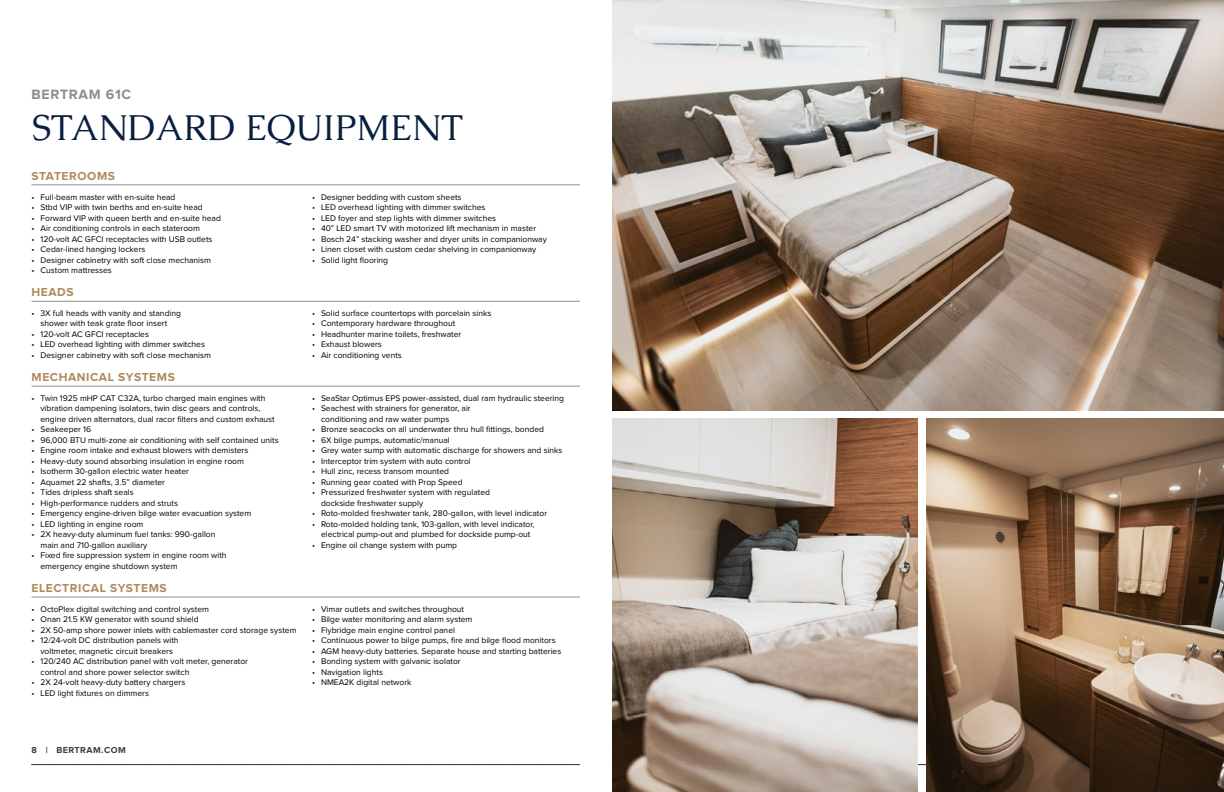
<style>
.page{position:relative;width:1224px;height:792px;background:#fff}
.page>*{position:absolute;margin:0;border:0;box-sizing:border-box;transform-origin:0 0}
.t1{font:36px "Caudex";color:#091f40}
.t2{font:700 14px "Proxima Nova";letter-spacing:.05em;color:#8b8e90}
.t3{font:700 12px "Proxima Nova";letter-spacing:.05em;color:#b2895e}
.t4{font:700 9px "Proxima Nova";letter-spacing:.05em;color:#383f49}
.t5{font:8.5px/10.5px "Proxima Nova";color:#000}
</style>
<div class="page">
<svg style="left:32px;top:764px;width:894px;height:1px"></svg>
<img style="left:926px;top:418px;width:298px;height:374px">
<img style="left:612px;top:418px;width:306px;height:374px">
<img style="left:612px;top:0;width:612px;height:410px">
<hr style="left:32px;top:185px;width:548px;height:1px;background:#8b8e90">
<hr style="left:32px;top:301px;width:548px;height:1px;background:#8b8e90">
<hr style="left:32px;top:386px;width:548px;height:1px;background:#8b8e90">
<hr style="left:32px;top:597px;width:548px;height:1px;background:#8b8e90">
<div style="left:581px;top:0;width:31px;height:792px;background:#fff"></div>
<h2 class="t2" style="left:32px;top:86px;width:101px">BERTRAM 61C</h2>
<h1 class="t1" style="left:32px;top:104px;width:433px">STANDARD EQUIPMENT</h1>
<h3 class="t3" style="left:32px;top:169px;width:85px">STATEROOMS</h3>
<p class="t5" style="left:32px;top:192px;width:146px">• Full-beam master with en-suite head</p>
<p class="t5" style="left:32px;top:202px;width:173px">• Stbd VIP with twin berths and en-suite head</p>
<p class="t5" style="left:32px;top:213px;width:191px">• Forward VIP with queen berth and en-suite head</p>
<p class="t5" style="left:32px;top:223px;width:170px">• Air conditioning controls in each stateroom</p>
<p class="t5" style="left:32px;top:234px;width:182px">• 120-volt AC GFCI receptacles with USB outlets</p>
<p class="t5" style="left:32px;top:244px;width:115px">• Cedar-lined hanging lockers</p>
<p class="t5" style="left:32px;top:255px;width:181px">• Designer cabinetry with soft close mechanism</p>
<p class="t5" style="left:32px;top:265px;width:82px">• Custom mattresses</p>
<h3 class="t3" style="left:32px;top:286px;width:44px">HEADS</h3>
<p class="t5" style="left:32px;top:308px;width:151px;text-align:center">• 3X full heads with vanity and standing shower with teak grate floor insert</p>
<p class="t5" style="left:32px;top:329px;width:119px">• 120-volt AC GFCI receptacles</p>
<p class="t5" style="left:32px;top:340px;width:175px">• LED overhead lighting with dimmer switches</p>
<p class="t5" style="left:32px;top:350px;width:181px">• Designer cabinetry with soft close mechanism</p>
<h3 class="t3" style="left:32px;top:371px;width:145px">MECHANICAL SYSTEMS</h3>
<p class="t5" style="left:41px;top:393px;width:236px;text-indent:-9px">• Twin 1925 mHP CAT C32A, turbo charged main engines with vibration dampening isolators, twin disc gears and controls, engine driven alternators, dual racor filters and custom exhaust</p>
<p class="t5" style="left:32px;top:425px;width:61px">• Seakeeper 16</p>
<p class="t5" style="left:32px;top:435px;width:249px">• 96,000 BTU multi-zone air conditioning with self contained units</p>
<p class="t5" style="left:32px;top:445px;width:218px">• Engine room intake and exhaust blowers with demisters</p>
<p class="t5" style="left:32px;top:456px;width:214px">• Heavy-duty sound absorbing insulation in engine room</p>
<p class="t5" style="left:32px;top:466px;width:159px">• Isotherm 30-gallon electric water heater</p>
<p class="t5" style="left:32px;top:477px;width:135px">• Aquamet 22 shafts, 3.5” diameter</p>
<p class="t5" style="left:32px;top:487px;width:104px">• Tides dripless shaft seals</p>
<p class="t5" style="left:32px;top:498px;width:148px">• High-performance rudders and struts</p>
<p class="t5" style="left:32px;top:508px;width:221px">• Emergency engine-driven bilge water evacuation system</p>
<p class="t5" style="left:32px;top:519px;width:113px">• LED lighting in engine room</p>
<p class="t5" style="left:41px;top:529px;width:176px;text-indent:-9px">• 2X heavy-duty aluminum fuel tanks: 990-gallon main and 710-gallon auxiliary</p>
<p class="t5" style="left:41px;top:550px;width:188px;text-indent:-9px">• Fixed fire suppression system in engine room with emergency engine shutdown system</p>
<h3 class="t3" style="left:32px;top:581px;width:137px">ELECTRICAL SYSTEMS</h3>
<p class="t5" style="left:32px;top:604px;width:179px">• OctoPlex digital switching and control system</p>
<p class="t5" style="left:32px;top:614px;width:169px">• Onan 21.5 KW generator with sound shield</p>
<p class="t5" style="left:32px;top:625px;width:267px">• 2X 50-amp shore power inlets with cablemaster cord storage system</p>
<p class="t5" style="left:32px;top:635px;width:149px;text-align:center">• 12/24-volt DC distribution panels with voltmeter, magnetic circuit breakers</p>
<p class="t5" style="left:41px;top:656px;width:209px;text-indent:-9px">• 120/240 AC distribution panel with volt meter, generator control and shore power selector switch</p>
<p class="t5" style="left:32px;top:677px;width:155px">• 2X 24-volt heavy-duty battery chargers</p>
<p class="t5" style="left:32px;top:688px;width:119px">• LED light fixtures on dimmers</p>
<p class="t5" style="left:312px;top:192px;width:151px">• Designer bedding with custom sheets</p>
<p class="t5" style="left:312px;top:202px;width:175px">• LED overhead lighting with dimmer switches</p>
<p class="t5" style="left:312px;top:213px;width:186px">• LED foyer and step lights with dimmer switches</p>
<p class="t5" style="left:312px;top:223px;width:226px">• 40” LED smart TV with motorized lift mechanism in master</p>
<p class="t5" style="left:312px;top:234px;width:236px">• Bosch 24” stacking washer and dryer units in companionway</p>
<p class="t5" style="left:312px;top:244px;width:226px">• Linen closet with custom cedar shelving in companionway</p>
<p class="t5" style="left:312px;top:255px;width:78px">• Solid light flooring</p>
<p class="t5" style="left:312px;top:308px;width:181px">• Solid surface countertops with porcelain sinks</p>
<p class="t5" style="left:312px;top:319px;width:145px">• Contemporary hardware throughout</p>
<p class="t5" style="left:312px;top:329px;width:151px">• Headhunter marine toilets, freshwater</p>
<p class="t5" style="left:312px;top:340px;width:71px">• Exhaust blowers</p>
<p class="t5" style="left:312px;top:350px;width:91px">• Air conditioning vents</p>
<p class="t5" style="left:312px;top:393px;width:254px">• SeaStar Optimus EPS power-assisted, dual ram hydraulic steering</p>
<p class="t5" style="left:321px;top:403px;width:151px;text-indent:-9px">• Seachest with strainers for generator, air conditioning and raw water pumps</p>
<p class="t5" style="left:312px;top:424px;width:234px">• Bronze seacocks on all underwater thru hull fittings, bonded</p>
<p class="t5" style="left:312px;top:435px;width:139px">• 6X bilge pumps, automatic/manual</p>
<p class="t5" style="left:312px;top:445px;width:252px">• Grey water sump with automatic discharge for showers and sinks</p>
<p class="t5" style="left:312px;top:456px;width:160px">• Interceptor trim system with auto control</p>
<p class="t5" style="left:312px;top:466px;width:139px">• Hull zinc, recess transom mounted</p>
<p class="t5" style="left:312px;top:477px;width:152px">• Running gear coated with Prop Speed</p>
<p class="t5" style="left:321px;top:487px;width:171px;text-indent:-9px">• Pressurized freshwater system with regulated dockside freshwater supply</p>
<p class="t5" style="left:312px;top:508px;width:237px">• Roto-molded freshwater tank, 280-gallon, with level indicator</p>
<p class="t5" style="left:312px;top:519px;width:224px;text-align:center">• Roto-molded holding tank, 103-gallon, with level indicator, electrical pump-out and plumbed for dockside pump-out</p>
<p class="t5" style="left:312px;top:540px;width:147px">• Engine oil change system with pump</p>
<p class="t5" style="left:312px;top:604px;width:154px">• Vimar outlets and switches throughout</p>
<p class="t5" style="left:312px;top:614px;width:162px">• Bilge water monitoring and alarm system</p>
<p class="t5" style="left:312px;top:625px;width:145px">• Flybridge main engine control panel</p>
<p class="t5" style="left:312px;top:635px;width:245px">• Continuous power to bilge pumps, fire and bilge flood monitors</p>
<p class="t5" style="left:312px;top:646px;width:251px">• AGM heavy-duty batteries. Separate house and starting batteries</p>
<p class="t5" style="left:312px;top:656px;width:150px">• Bonding system with galvanic isolator</p>
<p class="t5" style="left:312px;top:667px;width:72px">• Navigation lights</p>
<p class="t5" style="left:312px;top:677px;width:101px">• NMEA2K digital network</p>
<p class="t4" style="left:32px;top:745px;width:96px">8 | BERTRAM.COM</p>
</div>
